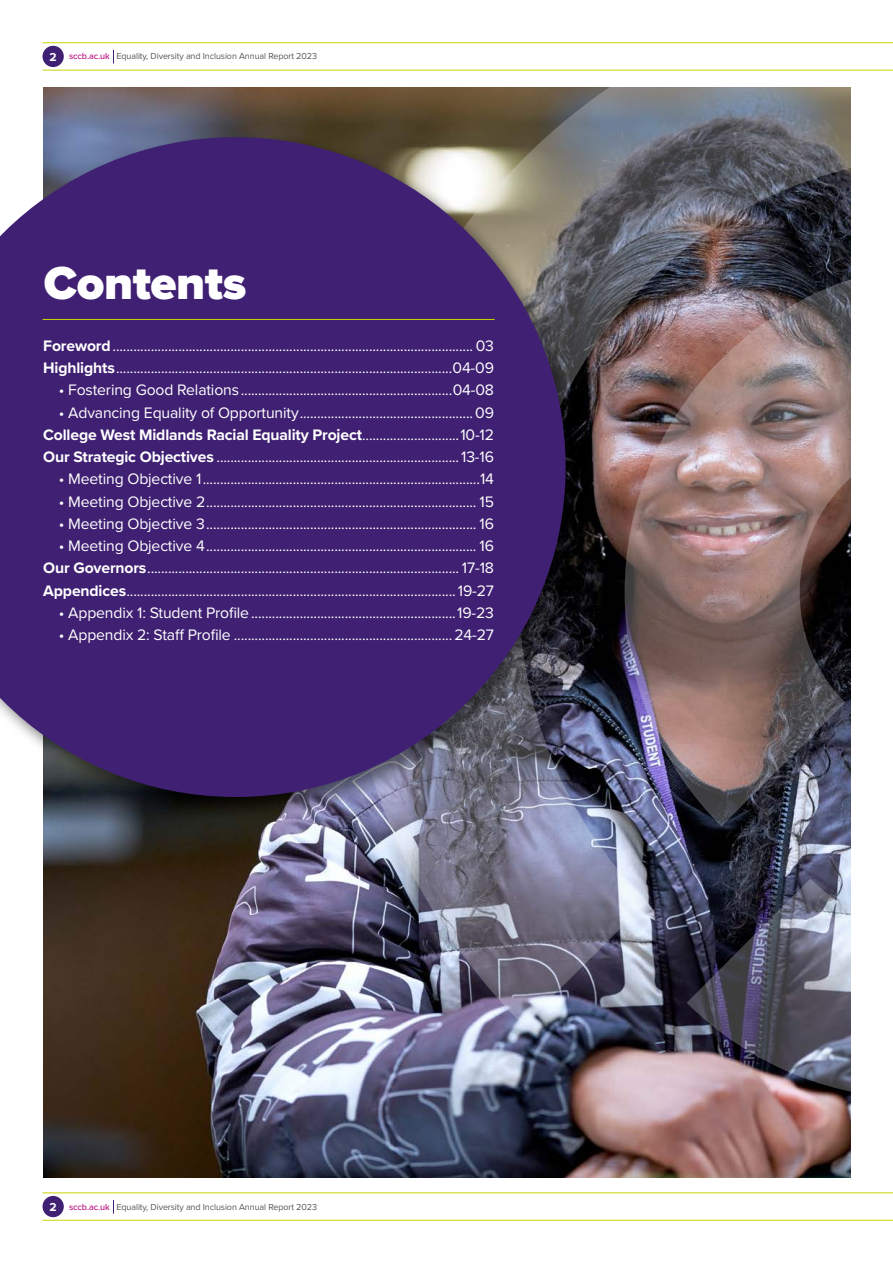
<style>
.page{position:relative;width:893px;height:1263px;background:#fff}
.page>*{position:absolute;margin:0;border:0;box-sizing:border-box;transform-origin:0 0}
.t1{font:900 48px "Proxima Nova";letter-spacing:-.01em;color:#fff}
.t2{font:15.75px "Proxima Nova";letter-spacing:-.01em;color:#fff}
.t3{font:700 15.75px "Proxima Nova";letter-spacing:-.01em;color:#fff}
.t4{font:700 12px "Proxima Nova";color:#fff}
.t5{font:9px "Proxima Nova";letter-spacing:-.01em;color:#575756}
.s1{font-weight:500;color:#b80e80}
.s2{font-weight:700}
.s3{font-weight:400}
</style>
<div class="page">
<hr style="left:43px;top:1192px;width:850px;height:1px;background:#cad400">
<hr style="left:43px;top:42px;width:850px;height:1px;background:#cad400">
<hr style="left:43px;top:1220px;width:850px;height:1px;background:#cad400">
<hr style="left:43px;top:70px;width:850px;height:1px;background:#cad400">
<div style="left:43px;top:1196px;width:21px;height:21px;background:#402072;border-radius:50%"></div>
<div style="left:43px;top:46px;width:21px;height:21px;background:#402072;border-radius:50%"></div>
<svg style="left:113px;top:1200px;width:1px;height:14px"></svg>
<svg style="left:113px;top:50px;width:1px;height:14px"></svg>
<img style="left:43px;top:87px;width:807px;height:1090px">
<img style="left:318px;top:87px;width:532px;height:938px">
<img style="left:592px;top:230px;width:258px;height:596px">
<img style="left:687px;top:535px;width:163px;height:564px">
<div style="left:0;top:132px;width:588px;height:687px;background:#000;opacity:.5"></div>
<svg style="left:0;top:137px;width:566px;height:660px;background:#4a2f74"></svg>
<hr style="left:43px;top:319px;width:452px;height:1px;background:#cad400">
<p class="t4" style="left:50px;top:48px;width:9px">2</p>
<p class="t5" style="left:69px;top:50px;width:250px"><span class="s1">sccb.ac.uk</span> Equality, Diversity and Inclusion Annual Report 2023</p>
<p class="t1" style="left:44px;top:247px;width:204px">Contents</p>
<p class="t2" style="left:43px;top:334px;width:452px"><span class="s2">Foreword</span>........................................................................................................ 03</p>
<p class="t2" style="left:43px;top:356px;width:452px"><span class="s2">Highlights</span>.................................................................................................04-09</p>
<p class="t2" style="left:59px;top:378px;width:437px">• Fostering Good Relations.............................................................04-08</p>
<p class="t2" style="left:59px;top:400px;width:437px">• Advancing Equality of Opportunity..................................................09</p>
<p class="t3" style="left:43px;top:423px;width:452px">College West Midlands Racial Equality Project<span class="s3">............................10-12</span></p>
<p class="t2" style="left:43px;top:445px;width:452px"><span class="s2">Our Strategic Objectives</span> ......................................................................13-16</p>
<p class="t2" style="left:59px;top:467px;width:437px">• Meeting Objective 1................................................................................14</p>
<p class="t2" style="left:59px;top:489px;width:437px">• Meeting Objective 2.............................................................................. 15</p>
<p class="t2" style="left:59px;top:512px;width:437px">• Meeting Objective 3.............................................................................. 16</p>
<p class="t2" style="left:59px;top:534px;width:437px">• Meeting Objective 4.............................................................................. 16</p>
<p class="t2" style="left:43px;top:556px;width:452px"><span class="s2">Our Governors</span>.......................................................................................... 17-18</p>
<p class="t2" style="left:43px;top:578px;width:452px"><span class="s2">Appendices</span>...............................................................................................19-27</p>
<p class="t2" style="left:59px;top:601px;width:437px">• Appendix 1: Student Profile...........................................................19-23</p>
<p class="t2" style="left:59px;top:623px;width:437px">• Appendix 2: Staff Profile ...............................................................24-27</p>
<p class="t4" style="left:50px;top:1198px;width:9px">2</p>
<p class="t5" style="left:69px;top:1200px;width:250px"><span class="s1">sccb.ac.uk</span> Equality, Diversity and Inclusion Annual Report 2023</p>
</div>
